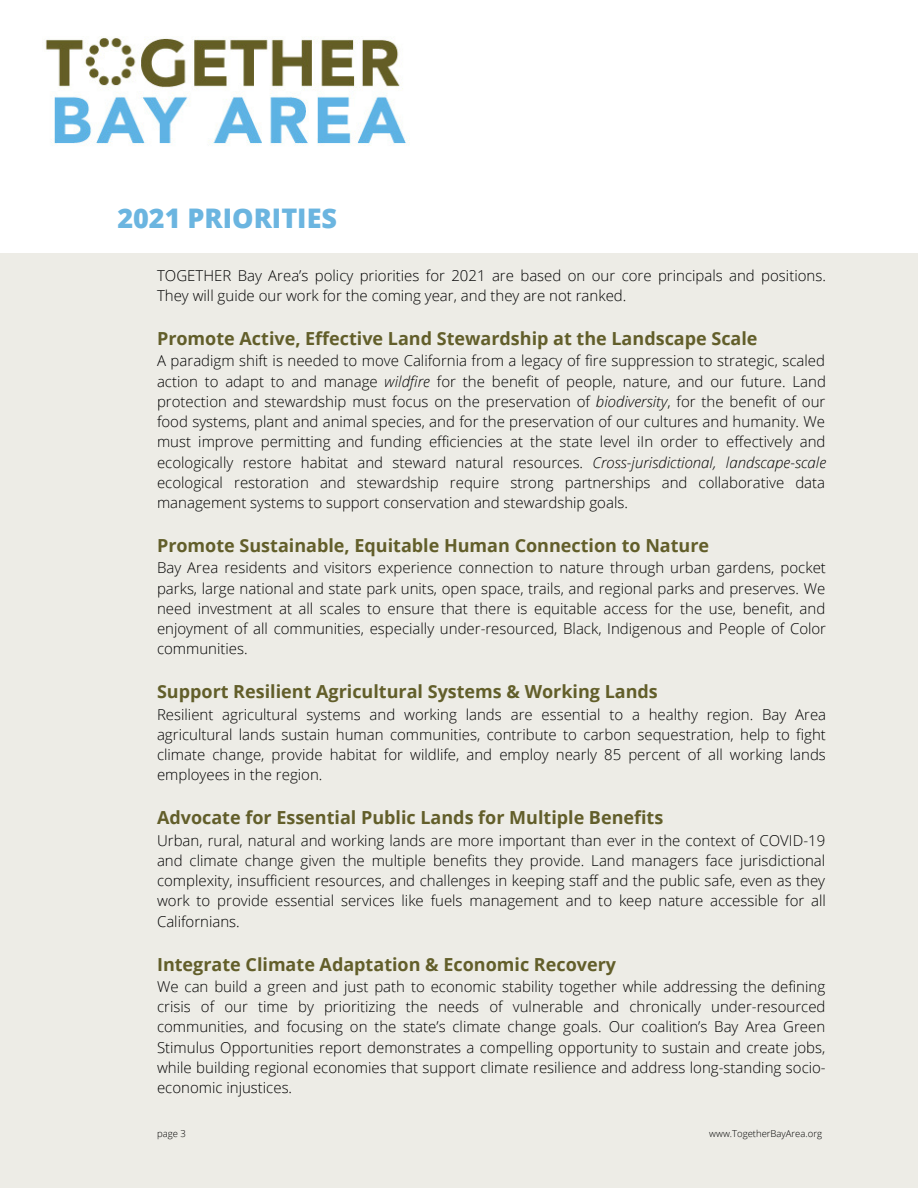
<style>
.page{position:relative;width:918px;height:1188px;background:#fff}
.page>*{position:absolute;margin:0;border:0;box-sizing:border-box;transform-origin:0 0}
.t1{font:800 27px "Open Sans";color:#6bb5e0}
.t2{font:700 18px "Open Sans";color:#625e2a}
.t3{font:300 15px/20.2px "Open Sans";color:#000;text-align:justify}
.t4{font:300 9.45px "Open Sans";color:#000}
.s1{font-style:italic}
</style>
<div class="page">
<div style="left:0;top:253px;width:918px;height:935px;background:#edece6"></div>
<img style="left:45px;top:36px;width:364px;height:110px">
<p class="t1" style="left:117px;top:199px;width:221px">2021 PRIORITIES</p>
<p class="t3" style="left:157px;top:265px;width:670px">TOGETHER Bay Area’s policy priorities for 2021 are based on our core principals and positions.<br>They will guide our work for the coming year, and they are not ranked.</p>
<p class="t2" style="left:157px;top:326px;width:602px">Promote Active, Effective Land Stewardship at the Landscape Scale</p>
<p class="t3" style="left:157px;top:351px;width:671px">A paradigm shift is needed to move California from a legacy of fire suppression to strategic, scaled action to adapt to and manage <span class="s1">wildfire</span> for the benefit of people, nature, and our future. Land protection and stewardship must focus on the preservation of <span class="s1">biodiversity</span>, for the benefit of our food systems, plant and animal species, and for the preservation of our cultures and humanity. We must improve permitting and funding efficiencies at the state level iIn order to effectively and ecologically restore habitat and steward natural resources. <span class="s1">Cross-jurisdictional, landscape-scale </span>ecological restoration and stewardship require strong partnerships and collaborative data management systems to support conservation and stewardship goals.</p>
<p class="t2" style="left:157px;top:533px;width:554px">Promote Sustainable, Equitable Human Connection to Nature</p>
<p class="t3" style="left:157px;top:558px;width:671px">Bay Area residents and visitors experience connection to nature through urban gardens, pocket parks, large national and state park units, open space, trails, and regional parks and preserves. We need investment at all scales to ensure that there is equitable access for the use, benefit, and enjoyment of all communities, especially under-resourced, Black, Indigenous and People of Color communities.</p>
<p class="t2" style="left:157px;top:679px;width:502px">Support Resilient Agricultural Systems &amp; Working Lands</p>
<p class="t3" style="left:157px;top:704px;width:671px">Resilient agricultural systems and working lands are essential to a healthy region. Bay Area agricultural lands sustain human communities, contribute to carbon sequestration, help to fight climate change, provide habitat for wildlife, and employ nearly 85 percent of all working lands employees in the region.</p>
<p class="t2" style="left:157px;top:805px;width:508px">Advocate for Essential Public Lands for Multiple Benefits</p>
<p class="t3" style="left:157px;top:830px;width:670px">Urban, rural, natural and working lands are more important than ever in the context of COVID-19 and climate change given the multiple benefits they provide. Land managers face jurisdictional complexity, insufficient resources, and challenges in keeping staff and the public safe, even as they work to provide essential services like fuels management and to keep nature accessible for all Californians.</p>
<p class="t2" style="left:157px;top:951px;width:461px">Integrate Climate Adaptation &amp; Economic Recovery</p>
<p class="t3" style="left:157px;top:976px;width:670px">We can build a green and just path to economic stability together while addressing the defining crisis of our time by prioritizing the needs of vulnerable and chronically under-resourced communities, and focusing on the state’s climate change goals. Our coalition’s Bay Area Green Stimulus Opportunities report demonstrates a compelling opportunity to sustain and create jobs, while building regional economies that support climate resilience and address long-standing socio&shy;economic injustices.</p>
<p class="t4" style="left:157px;top:1127px;width:30px">page 3</p>
<p class="t4" style="left:709px;top:1127px;width:114px">www.TogetherBayArea.org</p>
</div>
